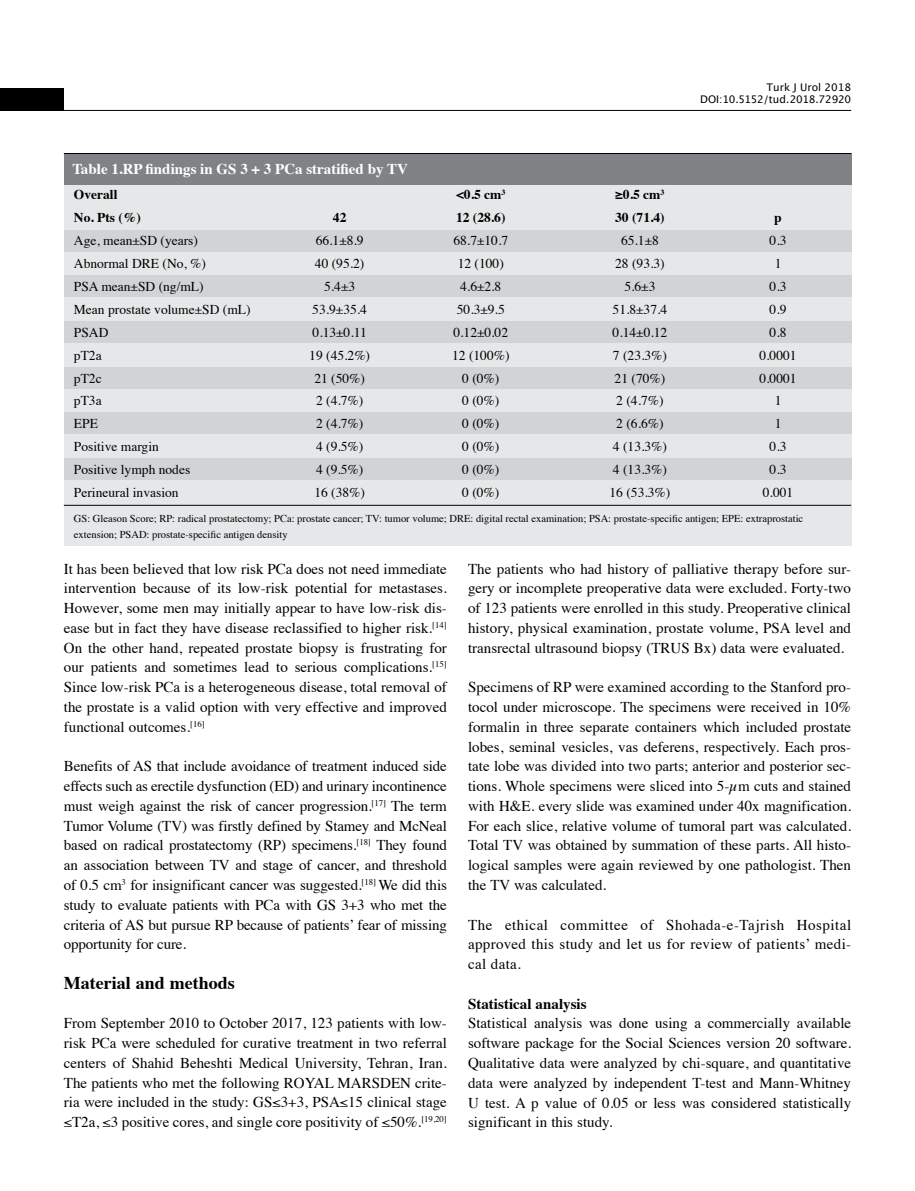
<style>
.page{position:relative;width:915px;height:1191px;background:#fff}
.page>*{position:absolute;margin:0;border:0;box-sizing:border-box;transform-origin:0 0}
.t1{font:700 18px "Times";color:#000}
.t2{font:15px/19.8px "Times";color:#000;text-align:justify}
.t3{font:700 15px "Times";color:#fff}
.t4{font:700 15px "Times";color:#000}
.t5{font:13.5px "Times";color:#000}
.t6{font:700 13.5px "Times";color:#000}
.t7{font:10.5px/16.5px "Times";color:#000}
.t8{font:10.5px/12.6px "Lucida Grande";color:#000;text-align:right}
</style>
<div class="page">
<hr style="left:64px;top:110px;width:786px;height:1px;background:#000">
<div style="left:0;top:88px;width:64px;height:23px;background:#000"></div>
<div style="left:64px;top:184px;width:786px;height:361px;background:#e6e7e8"></div>
<div style="left:64px;top:153px;width:786px;height:31px;background:#808285"></div>
<div style="left:64px;top:230px;width:786px;height:21px;background:#d1d3d4"></div>
<div style="left:64px;top:368px;width:786px;height:21px;background:#d1d3d4"></div>
<div style="left:64px;top:275px;width:786px;height:21px;background:#d1d3d4"></div>
<div style="left:64px;top:413px;width:786px;height:21px;background:#d1d3d4"></div>
<div style="left:64px;top:321px;width:786px;height:21px;background:#d1d3d4"></div>
<div style="left:64px;top:459px;width:786px;height:21px;background:#d1d3d4"></div>
<hr style="left:64px;top:505px;width:786px;height:1px;background:#000">
<hr style="left:64px;top:153px;width:786px;height:1px;background:#000">
<p class="t8" style="left:700px;top:81px;width:152px">Turk J Urol 2018<br>DOI:10.5152/tud.2018.72920</p>
<p class="t3" style="left:72px;top:155px;width:337px">Table 1.RP findings in GS 3 + 3 PCa stratified by TV</p>
<p class="t6" style="left:74px;top:182px;width:45px">Overall</p>
<p class="t6" style="left:456px;top:182px;width:51px">&lt;0.5 cm<sup>3</sup></p>
<p class="t6" style="left:615px;top:182px;width:50px">≥0.5 cm<sup>3</sup></p>
<p class="t6" style="left:74px;top:205px;width:69px">No. Pts (%)</p>
<p class="t6" style="left:333px;top:205px;width:15px">42</p>
<p class="t6" style="left:456px;top:205px;width:51px">12 (28.6)</p>
<p class="t6" style="left:615px;top:205px;width:51px">30 (71.4)</p>
<p class="t6" style="left:774px;top:205px;width:9px">p</p>
<p class="t5" style="left:74px;top:228px;width:125px">Age, mean±SD (years)</p>
<p class="t5" style="left:315px;top:228px;width:49px">66.1±8.9</p>
<p class="t5" style="left:453px;top:228px;width:56px">68.7±10.7</p>
<p class="t5" style="left:620px;top:228px;width:39px">65.1±8</p>
<p class="t5" style="left:769px;top:228px;width:18px">0.3</p>
<p class="t5" style="left:74px;top:251px;width:133px">Abnormal DRE (No, %)</p>
<p class="t5" style="left:315px;top:251px;width:51px">40 (95.2)</p>
<p class="t5" style="left:457px;top:251px;width:48px">12 (100)</p>
<p class="t5" style="left:615px;top:251px;width:51px">28 (93.3)</p>
<p class="t5" style="left:774px;top:251px;width:8px">1</p>
<p class="t5" style="left:74px;top:274px;width:131px">PSA mean±SD (ng/mL)</p>
<p class="t5" style="left:324px;top:274px;width:33px">5.4±3</p>
<p class="t5" style="left:460px;top:274px;width:43px">4.6±2.8</p>
<p class="t5" style="left:624px;top:274px;width:33px">5.6±3</p>
<p class="t5" style="left:769px;top:274px;width:18px">0.3</p>
<p class="t5" style="left:74px;top:297px;width:178px">Mean prostate volume±SD (mL)</p>
<p class="t5" style="left:312px;top:297px;width:56px">53.9±35.4</p>
<p class="t5" style="left:456px;top:297px;width:49px">50.3±9.5</p>
<p class="t5" style="left:612px;top:297px;width:56px">51.8±37.4</p>
<p class="t5" style="left:769px;top:297px;width:18px">0.9</p>
<p class="t5" style="left:74px;top:319px;width:36px">PSAD</p>
<p class="t5" style="left:312px;top:319px;width:56px">0.13±0.11</p>
<p class="t5" style="left:453px;top:319px;width:56px">0.12±0.02</p>
<p class="t5" style="left:612px;top:319px;width:56px">0.14±0.12</p>
<p class="t5" style="left:769px;top:319px;width:18px">0.8</p>
<p class="t5" style="left:74px;top:342px;width:29px">pT2a</p>
<p class="t5" style="left:309px;top:342px;width:62px">19 (45.2%)</p>
<p class="t5" style="left:452px;top:342px;width:59px">12 (100%)</p>
<p class="t5" style="left:612px;top:342px;width:55px">7 (23.3%)</p>
<p class="t5" style="left:759px;top:342px;width:39px">0.0001</p>
<p class="t5" style="left:74px;top:365px;width:29px">pT2c</p>
<p class="t5" style="left:314px;top:365px;width:52px">21 (50%)</p>
<p class="t5" style="left:462px;top:365px;width:39px">0 (0%)</p>
<p class="t5" style="left:614px;top:365px;width:52px">21 (70%)</p>
<p class="t5" style="left:759px;top:365px;width:39px">0.0001</p>
<p class="t5" style="left:74px;top:388px;width:29px">pT3a</p>
<p class="t5" style="left:316px;top:388px;width:49px">2 (4.7%)</p>
<p class="t5" style="left:462px;top:388px;width:39px">0 (0%)</p>
<p class="t5" style="left:616px;top:388px;width:49px">2 (4.7%)</p>
<p class="t5" style="left:774px;top:388px;width:8px">1</p>
<p class="t5" style="left:74px;top:411px;width:26px">EPE</p>
<p class="t5" style="left:316px;top:411px;width:49px">2 (4.7%)</p>
<p class="t5" style="left:462px;top:411px;width:39px">0 (0%)</p>
<p class="t5" style="left:616px;top:411px;width:49px">2 (6.6%)</p>
<p class="t5" style="left:774px;top:411px;width:8px">1</p>
<p class="t5" style="left:74px;top:434px;width:86px">Positive margin</p>
<p class="t5" style="left:316px;top:434px;width:49px">4 (9.5%)</p>
<p class="t5" style="left:462px;top:434px;width:39px">0 (0%)</p>
<p class="t5" style="left:612px;top:434px;width:55px">4 (13.3%)</p>
<p class="t5" style="left:769px;top:434px;width:18px">0.3</p>
<p class="t5" style="left:74px;top:457px;width:118px">Positive lymph nodes</p>
<p class="t5" style="left:316px;top:457px;width:49px">4 (9.5%)</p>
<p class="t5" style="left:462px;top:457px;width:39px">0 (0%)</p>
<p class="t5" style="left:612px;top:457px;width:55px">4 (13.3%)</p>
<p class="t5" style="left:769px;top:457px;width:18px">0.3</p>
<p class="t5" style="left:74px;top:480px;width:106px">Perineural invasion</p>
<p class="t5" style="left:314px;top:480px;width:52px">16 (38%)</p>
<p class="t5" style="left:462px;top:480px;width:39px">0 (0%)</p>
<p class="t5" style="left:609px;top:480px;width:62px">16 (53.3%)</p>
<p class="t5" style="left:762px;top:480px;width:32px">0.001</p>
<p class="t7" style="left:74px;top:509px;width:730px">GS: Gleason Score; RP: radical prostatectomy; PCa: prostate cancer; TV: tumor volume; DRE: digital rectal examination; PSA: prostate-specific antigen; EPE: extraprostatic extension; PSAD: prostate-specific antigen density</p>
<p class="t2" style="left:64px;top:557px;width:384px">It has been believed that low risk PCa does not need immediate intervention because of its low-risk potential for metastases.<br>However, some men may initially appear to have low-risk dis&shy;ease but in fact they have disease reclassified to higher risk.<sup>[14] </sup>On the other hand, repeated prostate biopsy is frustrating for our patients and sometimes lead to serious complications.<sup>[15] </sup>Since low-risk PCa is a heterogeneous disease, total removal of the prostate is a valid option with very effective and improved functional outcomes.<sup>[16]</sup></p>
<p class="t2" style="left:64px;top:755px;width:384px">Benefits of AS that include avoidance of treatment induced side effects such as erectile dysfunction (ED) and urinary incontinence must weigh against the risk of cancer progression.<sup>[17]</sup> The term Tumor Volume (TV) was firstly defined by Stamey and McNeal based on radical prostatectomy (RP) specimens.<sup>[18]</sup> They found an association between TV and stage of cancer, and threshold of 0.5 cm<sup>3</sup> for insignificant cancer was suggested.<sup>[18]</sup> We did this study to evaluate patients with PCa with GS 3+3 who met the criteria of AS but pursue RP because of patients’ fear of missing opportunity for cure.</p>
<p class="t1" style="left:64px;top:965px;width:172px">Material and methods</p>
<p class="t2" style="left:64px;top:1012px;width:384px">From September 2010 to October 2017, 123 patients with low&shy;risk PCa were scheduled for curative treatment in two referral centers of Shahid Beheshti Medical University, Tehran, Iran.<br>The patients who met the following ROYAL MARSDEN crite&shy;ria were included in the study: GS≤3+3, PSA≤15 clinical stage ≤T2a, ≤3 positive cores, and single core positivity of ≤50%.<sup>[19,20]</sup></p>
<p class="t2" style="left:468px;top:557px;width:384px">The patients who had history of palliative therapy before sur&shy;gery or incomplete preoperative data were excluded. Forty-two of 123 patients were enrolled in this study. Preoperative clinical history, physical examination, prostate volume, PSA level and transrectal ultrasound biopsy (TRUS Bx) data were evaluated.</p>
<p class="t2" style="left:468px;top:676px;width:384px">Specimens of RP were examined according to the Stanford pro&shy;tocol under microscope. The specimens were received in 10% formalin in three separate containers which included prostate lobes, seminal vesicles, vas deferens, respectively. Each pros&shy;tate lobe was divided into two parts; anterior and posterior sec&shy;tions. Whole specimens were sliced into 5-µm cuts and stained with H&amp;E. every slide was examined under 40x magnification.<br>For each slice, relative volume of tumoral part was calculated.<br>Total TV was obtained by summation of these parts. All histo&shy;logical samples were again reviewed by one pathologist. Then the TV was calculated.</p>
<p class="t2" style="left:468px;top:913px;width:384px">The ethical committee of Shohada-e-Tajrish Hospital approved this study and let us for review of patients’ medi&shy;cal data.</p>
<p class="t4" style="left:468px;top:989px;width:120px">Statistical analysis</p>
<p class="t2" style="left:468px;top:1012px;width:384px">Statistical analysis was done using a commercially available software package for the Social Sciences version 20 software.<br>Qualitative data were analyzed by chi-square, and quantitative data were analyzed by independent T-test and Mann-Whitney U test. A p value of 0.05 or less was considered statistically significant in this study.</p>
</div>
